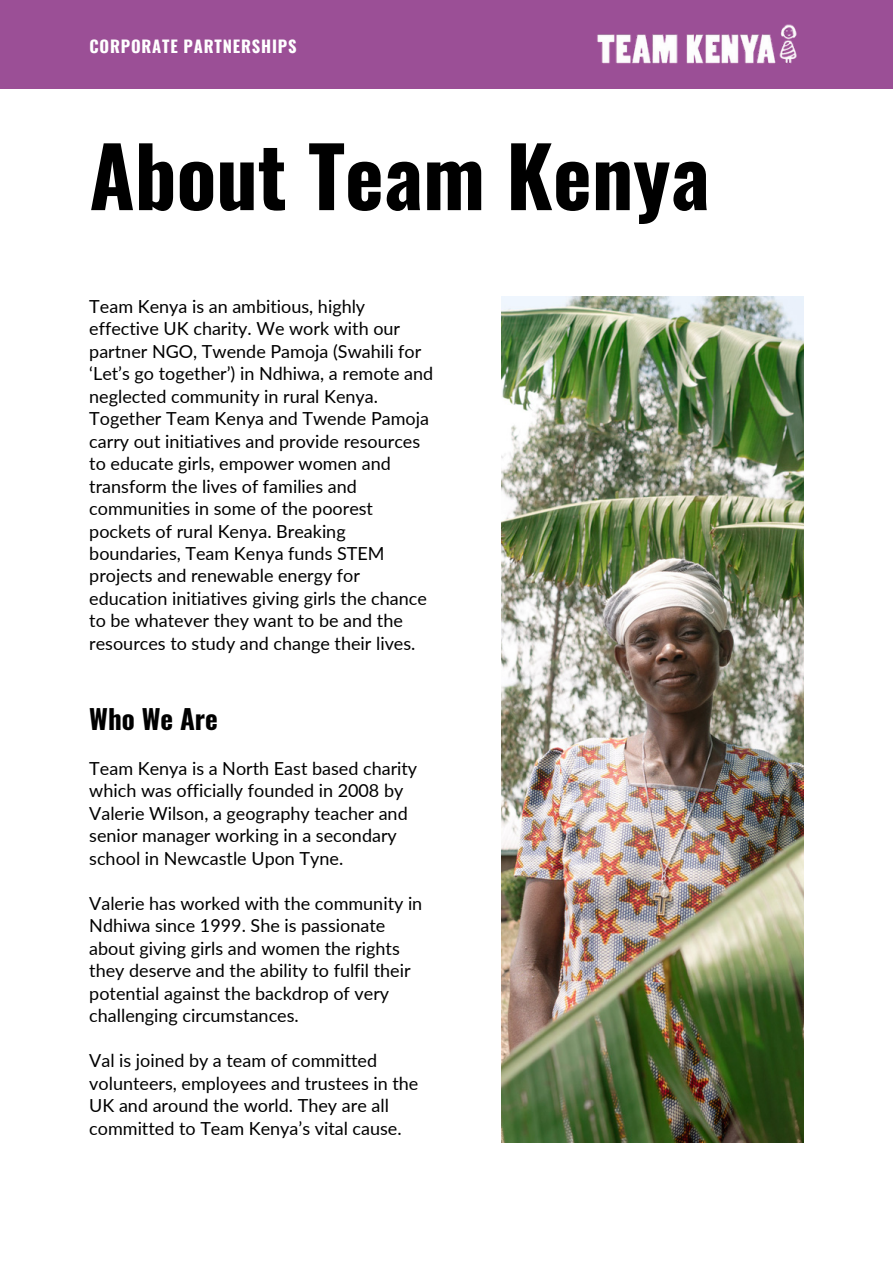
<style>
.page{position:relative;width:893px;height:1264px;background:#fff}
.page>*{position:absolute;margin:0;border:0;box-sizing:border-box;transform-origin:0 0}
.t1{font:700 82.35px "Oswald";color:#000}
.t2{font:700 27px "Oswald";color:#000}
.t3{font:18px/22.5px "Lato";color:#000}
.t4{font:700 16.5px "Oswald";letter-spacing:.05em;color:#fff}
</style>
<div class="page">
<div style="left:0;top:0;width:892px;height:89px;background:#9b4f96"></div>
<img style="left:597px;top:24px;width:200px;height:40px">
<img style="left:501px;top:296px;width:302px;height:846px">
<p class="t4" style="left:89px;top:34px;width:209px">CORPORATE PARTNERSHIPS</p>
<p class="t1" style="left:89px;top:112px;width:621px">About Team Kenya</p>
<p class="t3" style="left:89px;top:294px;width:345px">Team Kenya is an ambitious, highly effective UK charity. We work with our partner NGO, Twende Pamoja (Swahili for ‘Let’s go together’) in Ndhiwa, a remote and neglected community in rural Kenya.<br>Together Team Kenya and Twende Pamoja carry out initiatives and provide resources to educate girls, empower women and transform the lives of families and communities in some of the poorest pockets of rural Kenya. Breaking boundaries, Team Kenya funds STEM projects and renewable energy for education initiatives giving girls the chance to be whatever they want to be and the resources to study and change their lives.</p>
<p class="t2" style="left:89px;top:697px;width:130px">Who We Are</p>
<p class="t3" style="left:89px;top:756px;width:329px">Team Kenya is a North East based charity which was officially founded in 2008 by Valerie Wilson, a geography teacher and senior manager working in a secondary school in Newcastle Upon Tyne.</p>
<p class="t3" style="left:89px;top:891px;width:334px">Valerie has worked with the community in Ndhiwa since 1999. She is passionate about giving girls and women the rights they deserve and the ability to fulfil their potential against the backdrop of very challenging circumstances.</p>
<p class="t3" style="left:89px;top:1048px;width:330px">Val is joined by a team of committed volunteers, employees and trustees in the UK and around the world. They are all committed to Team Kenya’s vital cause.</p>
</div>
